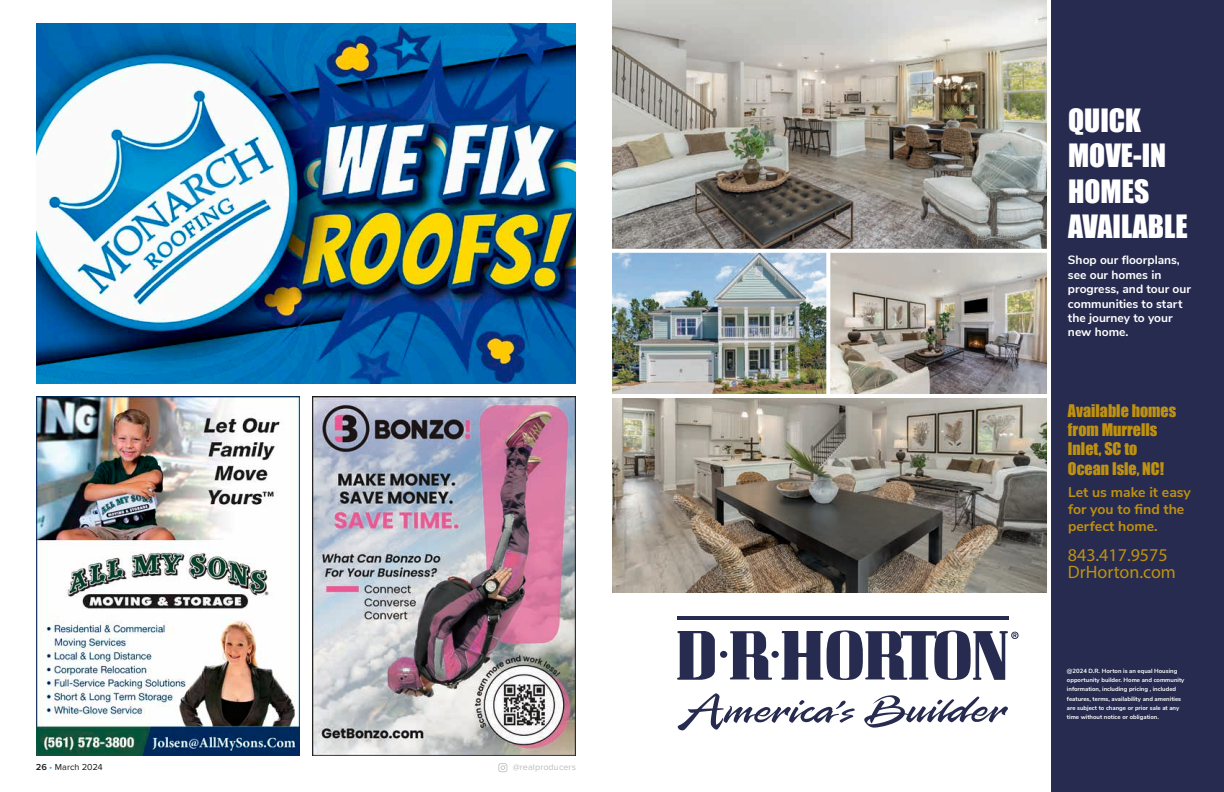
<style>
.page{position:relative;width:1224px;height:792px;background:#fff}
.page>*{position:absolute;margin:0;border:0;box-sizing:border-box;transform-origin:0 0}
.t1{font:29.5px/35.4px "Impact";color:#fff}
.t2{font:18px/17.6px "Myriad Pro";color:#bf9110}
.t3{font:16px/19.2px "Impact";color:#bf9110}
.t4{font:700 14px/16.8px "Nunito Sans";color:#bf9110}
.t5{font:700 12px/14.4px "Nunito Sans";color:#fff}
.t6{font:9px "Proxima Nova";letter-spacing:.01em;color:#bbbcbc}
.t7{font:9px "Proxima Nova";letter-spacing:.005em;color:#171713}
.t8{font:700 6px/9.2px "Nunito Sans";color:#fff}
.s1{font-weight:600}
.s2{color:#31a5d9}
</style>
<div class="page">
<svg style="left:498px;top:763px;width:9px;height:9px"></svg>
<img style="left:612px;top:398px;width:435px;height:195px">
<hr style="left:677px;top:616px;width:332px;height:4px;background:#262b4f">
<svg style="left:677px;top:631px;width:38px;height:49px"></svg>
<div style="left:720px;top:651px;width:7px;height:7px;background:#262b4f;border-radius:50%"></div>
<div style="left:772px;top:651px;width:7px;height:7px;background:#262b4f;border-radius:50%"></div>
<svg style="left:730px;top:631px;width:42px;height:49px"></svg>
<svg style="left:781px;top:630px;width:238px;height:50px"></svg>
<svg style="left:864px;top:695px;width:144px;height:33px"></svg>
<svg style="left:677px;top:693px;width:178px;height:37px"></svg>
<img style="left:612px;top:0;width:435px;height:394px">
<svg style="left:612px;top:249px;width:435px;height:4px"></svg>
<svg style="left:826px;top:251px;width:4px;height:143px"></svg>
<div style="left:1051px;top:0;width:173px;height:792px;background:#262b4f"></div>
<img style="left:312px;top:396px;width:264px;height:360px">
<img style="left:36px;top:396px;width:264px;height:360px">
<img style="left:36px;top:24px;width:540px;height:360px">
<h3 class="t7" style="left:36px;top:762px;width:68px"><span class="s1">26</span> <span class="s2">•</span> March 2024</h3>
<h3 class="t6" style="left:513px;top:762px;width:65px">@realproducers</h3>
<h1 class="t1" style="left:1068px;top:102px;width:121px">QUICK<br>MOVE-IN<br>HOMES<br>AVAILABLE</h1>
<h3 class="t5" style="left:1068px;top:252px;width:125px">Shop our floorplans, see our homes in progress, and tour our communities to start the journey to your new home.</h3>
<h3 class="t3" style="left:1068px;top:401px;width:110px">Available homes from Murrells<br>Inlet, SC to<br>Ocean Isle, NC!</h3>
<h3 class="t4" style="left:1068px;top:483px;width:124px">Let us make it easy for you to find the perfect home.</h3>
<h2 class="t2" style="left:1068px;top:546px;width:110px">843.417.9575<br>DrHorton.com</h2>
<p class="t8" style="left:1067px;top:666px;width:119px">@2024 D.R. Horton is an equal Housing opportunity builder. Home and community information, including pricing , included features, terms, availability and amenities are subject to change or prior sale at any time without notice or obligation.</p>
</div>
